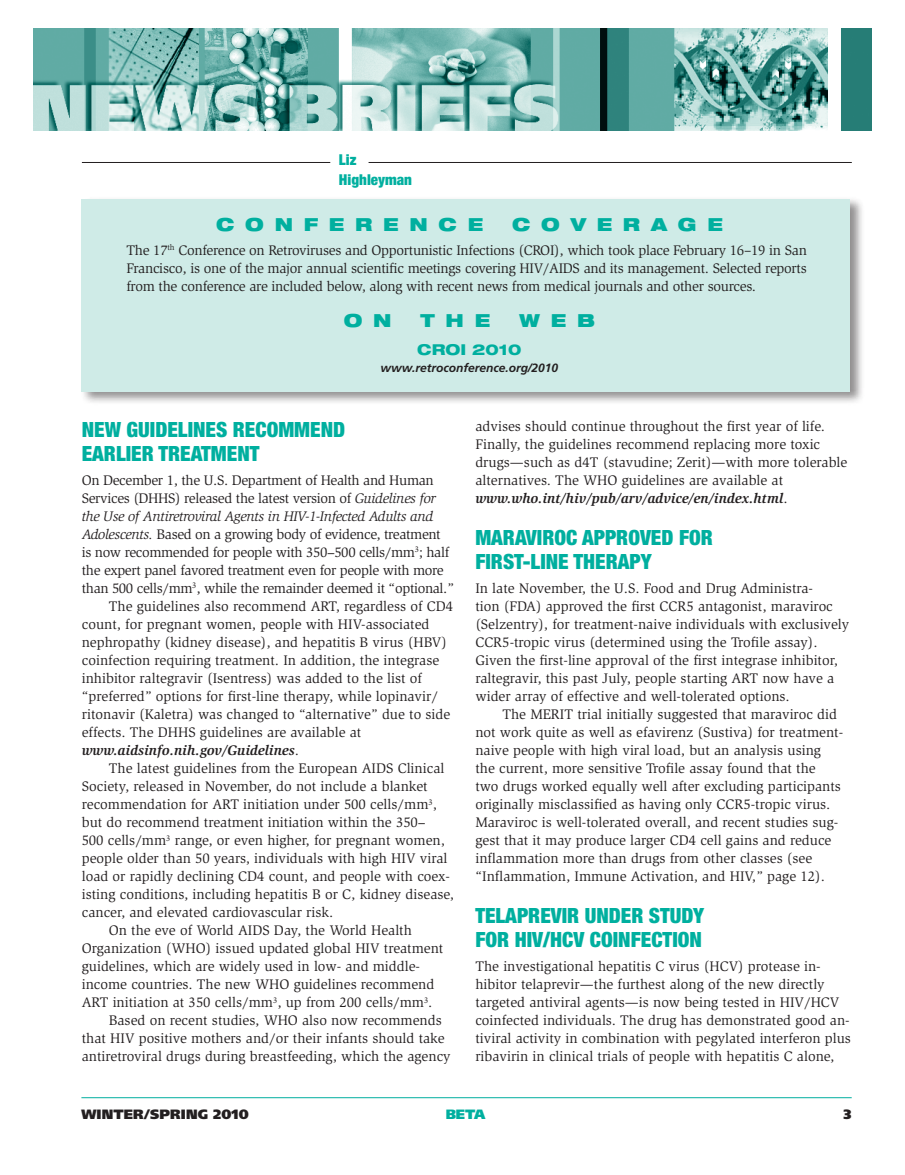
<style>
.page{position:relative;width:905px;height:1175px;background:#fff}
.page>*{position:absolute;margin:0;border:0;box-sizing:border-box;transform-origin:0 0}
.t1{font:900 condensed 21px/24px "Helvetica Neue";color:#00af9f}
.t2{font:900 expanded 18px "Helvetica Neue";letter-spacing:.6em;color:#00af9f}
.t3{font:900 condensed 15px/19.5px "Helvetica Neue";color:#00af9f}
.t4{font:800 expanded 15px "Helvetica Neue";color:#00af9f}
.t5{font:14.25px/18px "Slimbach";color:#231f20}
.t6{font:14.25px "Slimbach";letter-spacing:-.025em;color:#231f20}
.t7{font:italic 14.25px "Slimbach";letter-spacing:-.025em;color:#231f20}
.t8{font:italic 700 14.25px "Slimbach";color:#231f20}
.t9{font:900 13.5px "Frutiger";letter-spacing:.01em;color:#231f20}
.t10{font:900 13.5px "Frutiger";color:#00af9f}
.t11{font:italic 700 12px "Frutiger";color:#231f20}
.s1{font-style:italic}
.s2{font-weight:400;font-style:normal}
.s3{font-weight:700;font-style:italic}
</style>
<div class="page">
<hr style="left:82px;top:162px;width:248px;height:1px;background:#231f20">
<hr style="left:368px;top:162px;width:483px;height:1px;background:#231f20">
<hr style="left:81px;top:1097px;width:770px;height:1px;background:#00af9f">
<img style="left:34px;top:28px;width:837px;height:103px">
<div style="left:80px;top:196px;width:785px;height:209px;background:#231f20;opacity:.5"></div>
<div style="left:81px;top:199px;width:768px;height:192px;background:#cfebe7"></div>
<p class="t3" style="left:339px;top:150px;width:75px">LIZ<br>HIGHLEYMAN</p>
<p class="t2" style="left:216px;top:212px;width:268px">CONFERENCE</p>
<p class="t2" style="left:512px;top:212px;width:212px">COVERAGE</p>
<p class="t5" style="left:126px;top:241px;width:682px;text-align:justify">The 17<sup>th</sup> Conference on Retroviruses and Opportunistic Infections (CROI), which took place February 16–19 in San Francisco, is one of the major annual scientific meetings covering HIV/AIDS and its management. Selected reports from the conference are included below, along with recent news from medical journals and other sources.</p>
<p class="t2" style="left:344px;top:308px;width:49px">O N</p>
<p class="t2" style="left:420px;top:308px;width:71px">THE</p>
<p class="t2" style="left:519px;top:308px;width:77px">WEB</p>
<p class="t4" style="left:417px;top:340px;width:106px">CROI 2010</p>
<p class="t11" style="left:380px;top:360px;width:179px">www.retroconference.org/2010</p>
<h1 class="t1" style="left:82px;top:417px;width:265px">NEW GUIDELINES RECOMMEND<br>EARLIER TREATMENT</h1>
<p class="t6" style="left:82px;top:472px;width:353px">On December 1, the U.S. Department of Health and Human</p>
<p class="t6" style="left:82px;top:490px;width:355px">Services (DHHS) released the latest version of <span class="s1">Guidelines for</span></p>
<p class="t7" style="left:82px;top:508px;width:353px">the Use of Antiretroviral Agents in HIV-1-Infected Adults and</p>
<p class="t6" style="left:82px;top:526px;width:360px"><span class="s1">Adolescents.</span> Based on a growing body of evidence, treatment</p>
<p class="t6" style="left:82px;top:544px;width:369px">is now recommended for people with 350 500 cells/mm<sup>3</sup>; half</p>
<p class="t6" style="left:82px;top:562px;width:363px">the expert panel favored treatment even for people with more</p>
<p class="t6" style="left:82px;top:580px;width:373px">than 500 cells/mm<sup>3</sup>, while the remainder deemed it “optional.”</p>
<p class="t5" style="left:109px;top:597px;width:346px">The guidelines also recommend ART, regardless of CD4</p>
<p class="t5" style="left:82px;top:615px;width:349px">count, for pregnant women, people with HIV-associated</p>
<p class="t5" style="left:82px;top:633px;width:367px">nephropathy (kidney disease), and hepatitis B virus (HBV)</p>
<p class="t5" style="left:82px;top:651px;width:359px">coinfection requiring treatment. In addition, the integrase</p>
<p class="t5" style="left:82px;top:669px;width:341px">inhibitor raltegravir (Isentress) was added to the list of</p>
<p class="t5" style="left:82px;top:687px;width:358px">“preferred” options for first-line therapy, while lopinavir/</p>
<p class="t5" style="left:82px;top:705px;width:370px">ritonavir (Kaletra) was changed to “alternative” due to side</p>
<p class="t5" style="left:82px;top:723px;width:281px">effects. The DHHS guidelines are available at</p>
<p class="t8" style="left:82px;top:742px;width:219px">www.aidsinfo.nih.gov/Guidelines<span class="s2">.</span></p>
<p class="t5" style="left:109px;top:759px;width:337px">The latest guidelines from the European AIDS Clinical</p>
<p class="t5" style="left:82px;top:777px;width:347px">Society, released in November, do not include a blanket</p>
<p class="t5" style="left:82px;top:795px;width:356px">recommendation for ART initiation under 500 cells/mm<sup>3</sup>,</p>
<p class="t5" style="left:82px;top:813px;width:337px">but do recommend treatment initiation within the 350</p>
<p class="t5" style="left:82px;top:831px;width:364px">500 cells/mm<sup>3</sup> range, or even higher, for pregnant women,</p>
<p class="t5" style="left:82px;top:849px;width:367px">people older than 50 years, individuals with high HIV viral</p>
<p class="t5" style="left:82px;top:867px;width:370px">load or rapidly declining CD4 count, and people with coex-</p>
<p class="t5" style="left:82px;top:885px;width:374px">isting conditions, including hepatitis B or C, kidney disease,</p>
<p class="t5" style="left:82px;top:903px;width:253px">cancer, and elevated cardiovascular risk.</p>
<p class="t5" style="left:109px;top:921px;width:304px">On the eve of World AIDS Day, the World Health</p>
<p class="t5" style="left:82px;top:939px;width:363px">Organization (WHO) issued updated global HIV treatment</p>
<p class="t5" style="left:82px;top:957px;width:340px">guidelines, which are widely used in low- and middle-</p>
<p class="t5" style="left:82px;top:975px;width:354px">income countries. The new WHO guidelines recommend</p>
<p class="t5" style="left:82px;top:993px;width:352px">ART initiation at 350 cells/mm<sup>3</sup>, up from 200 cells/mm<sup>3</sup>.</p>
<p class="t5" style="left:109px;top:1011px;width:334px">Based on recent studies, WHO also now recommends</p>
<p class="t5" style="left:82px;top:1029px;width:364px">that HIV positive mothers and/or their infants should take</p>
<p class="t5" style="left:82px;top:1047px;width:370px">antiretroviral drugs during breastfeeding, which the agency</p>
<p class="t5" style="left:475px;top:417px;width:373px">advises should continue throughout the first year of life.<br>Finally, the guidelines recommend replacing more toxic drugs—such as d4T (stavudine; Zerit)—with more tolerable alternatives. The WHO guidelines are available at <span class="s3">www.who.int/hiv/pub/arv/advice/en/index.html</span>.</p>
<h1 class="t1" style="left:475px;top:525px;width:238px">MARAVIROC APPROVED FOR<br>FIRST-LINE THERAPY</h1>
<p class="t5" style="left:475px;top:579px;width:375px">In late November, the U.S. Food and Drug Administra-<br>tion (FDA) approved the first CCR5 antagonist, maraviroc (Selzentry), for treatment-naive individuals with exclusively CCR5-tropic virus (determined using the Trofile assay).<br>Given the first-line approval of the first integrase inhibitor, raltegravir, this past July, people starting ART now have a wider array of effective and well-tolerated options.</p>
<p class="t5" style="left:475px;top:705px;width:369px;text-indent:27px">The MERIT trial initially suggested that maraviroc did not work quite as well as efavirenz (Sustiva) for treatment&shy;naive people with high viral load, but an analysis using the current, more sensitive Trofile assay found that the<br>two drugs worked equally well after excluding participants originally misclassified as having only CCR5-tropic virus.<br>Maraviroc is well-tolerated overall, and recent studies sug&shy;gest that it may produce larger CD4 cell gains and reduce inflammation more than drugs from other classes (see “Inflammation, Immune Activation, and HIV,” page 12).</p>
<h1 class="t1" style="left:475px;top:903px;width:229px">TELAPREVIR UNDER STUDY<br>FOR HIV/HCV</h1>
<h1 class="t1" style="left:590px;top:927px;width:112px">COINFECTION</h1>
<p class="t5" style="left:475px;top:957px;width:377px">The investigational hepatitis C virus (HCV) protease in&shy;hibitor telaprevir—the furthest along of the new directly targeted antiviral agents—is now being tested in HIV/HCV coinfected individuals. The drug has demonstrated good an&shy;tiviral activity in combination with pegylated interferon plus ribavirin in clinical trials of people with hepatitis C alone,</p>
<p class="t9" style="left:81px;top:1106px;width:169px">WINTER/SPRING 2010</p>
<p class="t10" style="left:446px;top:1106px;width:41px">BETA</p>
<p class="t9" style="left:843px;top:1106px;width:9px">3</p>
</div>
